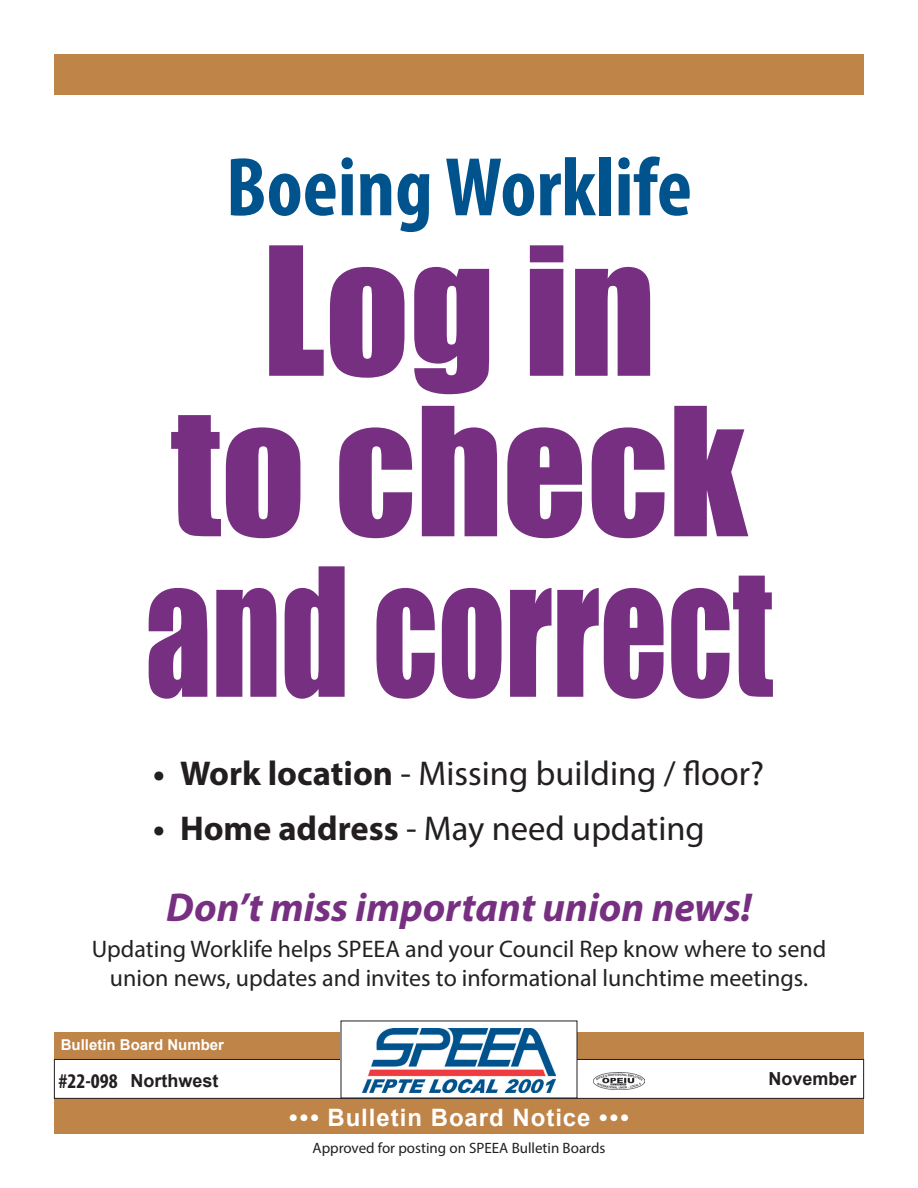
<style>
.page{position:relative;width:918px;height:1188px;background:#fff}
.page>*{position:absolute;margin:0;border:0;box-sizing:border-box;transform-origin:0 0}
.Body{font:165px "Impact";color:#772f81}
.Body-2{font:165px "Impact";color:#772f81;scale:.8 1}
.Body-3{font:700 condensed 84px "Myriad Pro";color:#00538d}
.Body-4{font:italic 700 40.5px "Myriad Pro";color:#772f81}
.t1{font:34.5px "Myriad Pro";color:#231f20}
.Body-5{font:24px/28.8px "Myriad Pro";color:#222;text-align:center}
.t2{font:700 24px "Arial";letter-spacing:.04em;color:#fff}
.t3{font:700 condensed 21px "Myriad Pro";color:#231f20}
.t4{font:700 18px "Arial";color:#231f20}
.t5{font:15px "Myriad Pro";color:#231f20}
.t6{font:700 15px "Arial";color:#fff}
.s1{font-weight:700}
</style>
<div class="page">
<div style="left:54px;top:1033px;width:810px;height:101px;background:#be8448"></div>
<div style="left:54px;top:1059px;width:810px;height:39px;background:#fff"></div>
<div style="left:54px;top:1059px;width:810px;height:40px;border:1px solid #231f20"></div>
<div style="left:54px;top:54px;width:810px;height:40px;background:#be8448"></div>
<img style="left:594px;top:1073px;width:50px;height:17px">
<div style="left:341px;top:1021px;width:236px;height:77px;background:#fff"></div>
<img style="left:363px;top:1028px;width:192px;height:64px">
<p class="Body-3" style="left:226px;top:135px;width:468px">Boeing Worklife</p>
<p class="Body" style="left:262px;top:183px;width:395px">Log in</p>
<p class="Body" style="left:171px;top:344px;width:578px">to check</p>
<p class="Body-2" style="left:145px;top:504px;width:786px">and correct</p>
<p class="t1" style="left:153px;top:753px;width:613px"><span class="s1">• Work location</span> - Missing building / floor?</p>
<p class="t1" style="left:153px;top:807px;width:553px"><span class="s1">• Home address</span> - May need updating</p>
<p class="Body-4" style="left:166px;top:881px;width:587px">Don’t miss important union news!</p>
<p class="Body-5" style="left:92px;top:934px;width:736px">Updating Worklife helps SPEEA and your Council Rep know where to send union news, updates and invites to informational lunchtime meetings.</p>
<p class="t6" style="left:61px;top:1035px;width:165px">Bulletin Board Number</p>
<p class="t4" style="left:130px;top:1068px;width:90px">Northwest</p>
<p class="t3" style="left:59px;top:1067px;width:61px">#22-098</p>
<p class="t4" style="left:768px;top:1066px;width:90px">November</p>
<p class="t2" style="left:289px;top:1101px;width:341px">••• Bulletin Board Notice •••</p>
<p class="t5" style="left:313px;top:1138px;width:294px">Approved for posting on SPEEA Bulletin Boards</p>
</div>
